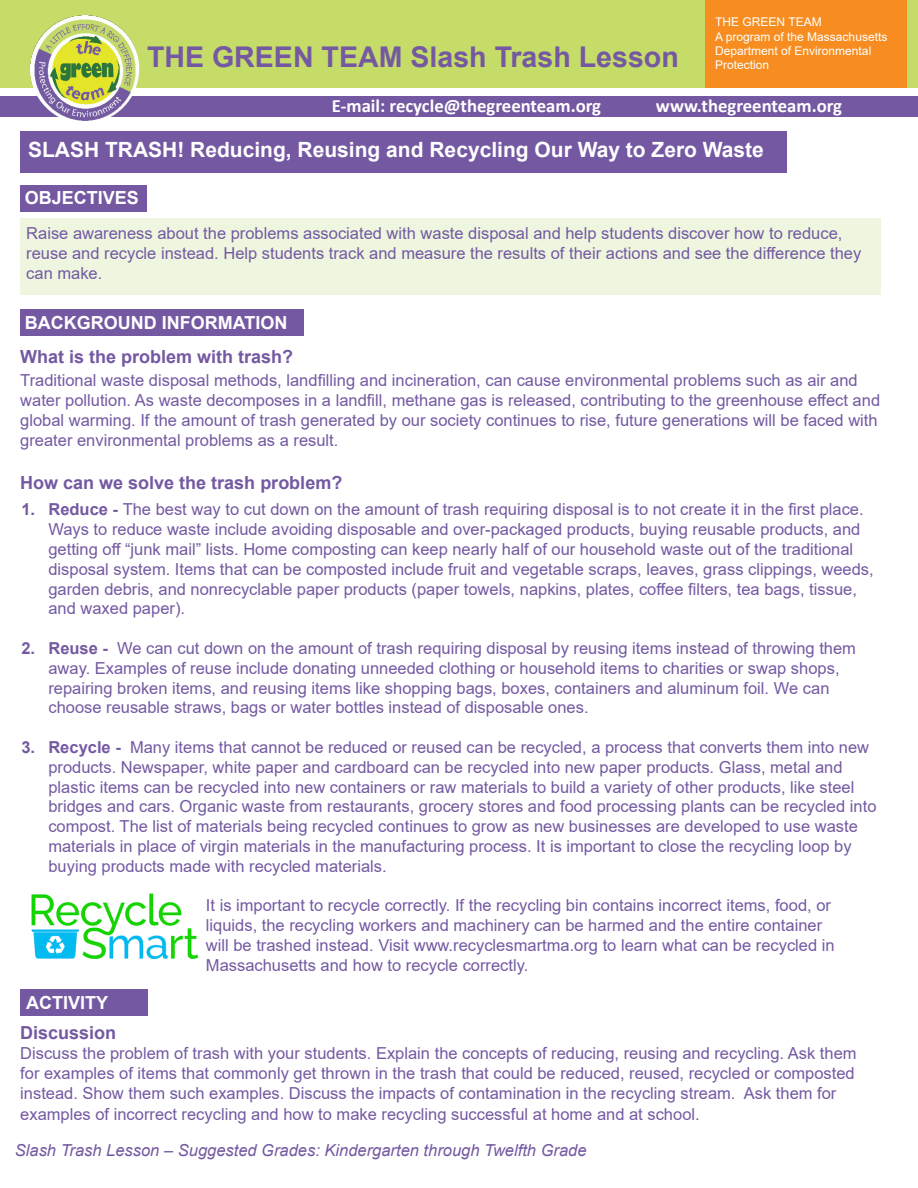
<style>
.page{position:relative;width:918px;height:1188px;background:#fff}
.page>*{position:absolute;margin:0;border:0;box-sizing:border-box;transform-origin:0 0}
.t1{font:700 28.5px "Arial";color:#7459a2}
.t2{font:700 21px "Arial";color:#fff}
.t3{font:700 18.75px "Calibri";color:#fff}
.t4{font:700 18px "Arial";color:#7459a2}
.t5{font:700 18px "Arial";color:#fff}
.t6{font:16.5px/19.8px "Arial";color:#7459a2}
.t7{font:italic 16.5px "Arial";color:#7459a2}
.t8{font:12px/14.4px "Arial";color:#fff}
.s1{font-weight:700}
</style>
<div class="page">
<div style="left:20px;top:218px;width:861px;height:76px;background:#eef6df"></div>
<div style="left:0;top:0;width:918px;height:87px;background:#c5dc69"></div>
<div style="left:706px;top:0;width:201px;height:87px;background:#f78d20"></div>
<div style="left:20px;top:131px;width:766px;height:41px;background:#7459a2"></div>
<div style="left:20px;top:185px;width:127px;height:27px;background:#7459a2"></div>
<div style="left:20px;top:989px;width:128px;height:27px;background:#7459a2"></div>
<div style="left:20px;top:310px;width:284px;height:26px;background:#7459a2"></div>
<div style="left:0;top:96px;width:918px;height:21px;background:#7459a2"></div>
<img style="left:30px;top:15px;width:109px;height:106px">
<img style="left:31px;top:893px;width:168px;height:66px">
<h1 class="t1" style="left:147px;top:37px;width:533px">THE GREEN TEAM Slash Trash Lesson</h1>
<p class="t8" style="left:715px;top:15px;width:174px">THE GREEN TEAM<br>A program of the Massachusetts<br>Department of Environmental<br>Protection</p>
<p class="t3" style="left:365px;top:88px;width:271px">E-mail: recycle@thegreenteam.org</p>
<p class="t3" style="left:689px;top:88px;width:188px">www.thegreenteam.org</p>
<p class="t3" style="left:332px;top:92px;width:271px">E-mail: recycle@thegreenteam.org</p>
<p class="t3" style="left:656px;top:92px;width:188px">www.thegreenteam.org</p>
<p class="t2" style="left:28px;top:135px;width:737px">SLASH TRASH! Reducing, Reusing and Recycling Our Way to Zero Waste</p>
<p class="t5" style="left:25px;top:185px;width:116px">OBJECTIVES</p>
<p class="t6" style="left:26px;top:223px;width:837px">Raise awareness about the problems associated with waste disposal and help students discover how to reduce, reuse and recycle instead. Help students track and measure the results of their actions and see the difference they can make.</p>
<p class="t5" style="left:25px;top:310px;width:264px">BACKGROUND INFORMATION</p>
<p class="t4" style="left:20px;top:344px;width:275px">What is the problem with trash?</p>
<p class="t6" style="left:20px;top:371px;width:861px">Traditional waste disposal methods, landfilling and incineration, can cause environmental problems such as air and water pollution. As waste decomposes in a landfill, methane gas is released, contributing to the greenhouse effect and global warming. If the amount of trash generated by our society continues to rise, future generations will be faced with greater environmental problems as a result.</p>
<p class="t4" style="left:20px;top:470px;width:324px">How can we solve the trash problem?</p>
<p class="t6" style="left:48px;top:500px;width:827px;text-indent:-27px"><span class="s1">1. Reduce -</span> The best way to cut down on the amount of trash requiring disposal is to not create it in the first place.<br>Ways to reduce waste include avoiding disposable and over-packaged products, buying reusable products, and getting off “junk mail” lists. Home composting can keep nearly half of our household waste out of the traditional disposal system. Items that can be composted include fruit and vegetable scraps, leaves, grass clippings, weeds, garden debris, and nonrecyclable paper products (paper towels, napkins, plates, coffee filters, tea bags, tissue, and waxed paper).</p>
<p class="t6" style="left:48px;top:638px;width:809px;text-indent:-27px"><span class="s1">2. Reuse -</span> We can cut down on the amount of trash requiring disposal by reusing items instead of throwing them away. Examples of reuse include donating unneeded clothing or household items to charities or swap shops, repairing broken items, and reusing items like shopping bags, boxes, containers and aluminum foil. We can choose reusable straws, bags or water bottles instead of disposable ones.</p>
<p class="t6" style="left:48px;top:737px;width:830px;text-indent:-27px"><span class="s1">3. Recycle -</span> Many items that cannot be reduced or reused can be recycled, a process that converts them into new products. Newspaper, white paper and cardboard can be recycled into new paper products. Glass, metal and plastic items can be recycled into new containers or raw materials to build a variety of other products, like steel bridges and cars. Organic waste from restaurants, grocery stores and food processing plants can be recycled into compost. The list of materials being recycled continues to grow as new businesses are developed to use waste materials in place of virgin materials in the manufacturing process. It is important to close the recycling loop by buying products made with recycled materials.</p>
<p class="t6" style="left:206px;top:896px;width:630px">It is important to recycle correctly. If the recycling bin contains incorrect items, food, or liquids, the recycling workers and machinery can be harmed and the entire container will be trashed instead. Visit www.recyclesmartma.org to learn what can be recycled in Massachusetts and how to recycle correctly.</p>
<p class="t5" style="left:26px;top:990px;width:84px">ACTIVITY</p>
<p class="t4" style="left:20px;top:1020px;width:98px">Discussion</p>
<p class="t6" style="left:20px;top:1043px;width:838px;text-align:justify">Discuss the problem of trash with your students. Explain the concepts of reducing, reusing and recycling. Ask them for examples of items that commonly get thrown in the trash that could be reduced, reused, recycled or composted instead. Show them such examples. Discuss the impacts of contamination in the recycling stream. Ask them for</p>
<p class="t6" style="left:20px;top:1104px;width:681px">examples of incorrect recycling and how to make recycling successful at home and at school.</p>
<p class="t7" style="left:15px;top:1140px;width:573px">Slash Trash Lesson – Suggested Grades: Kindergarten through Twelfth Grade</p>
</div>
